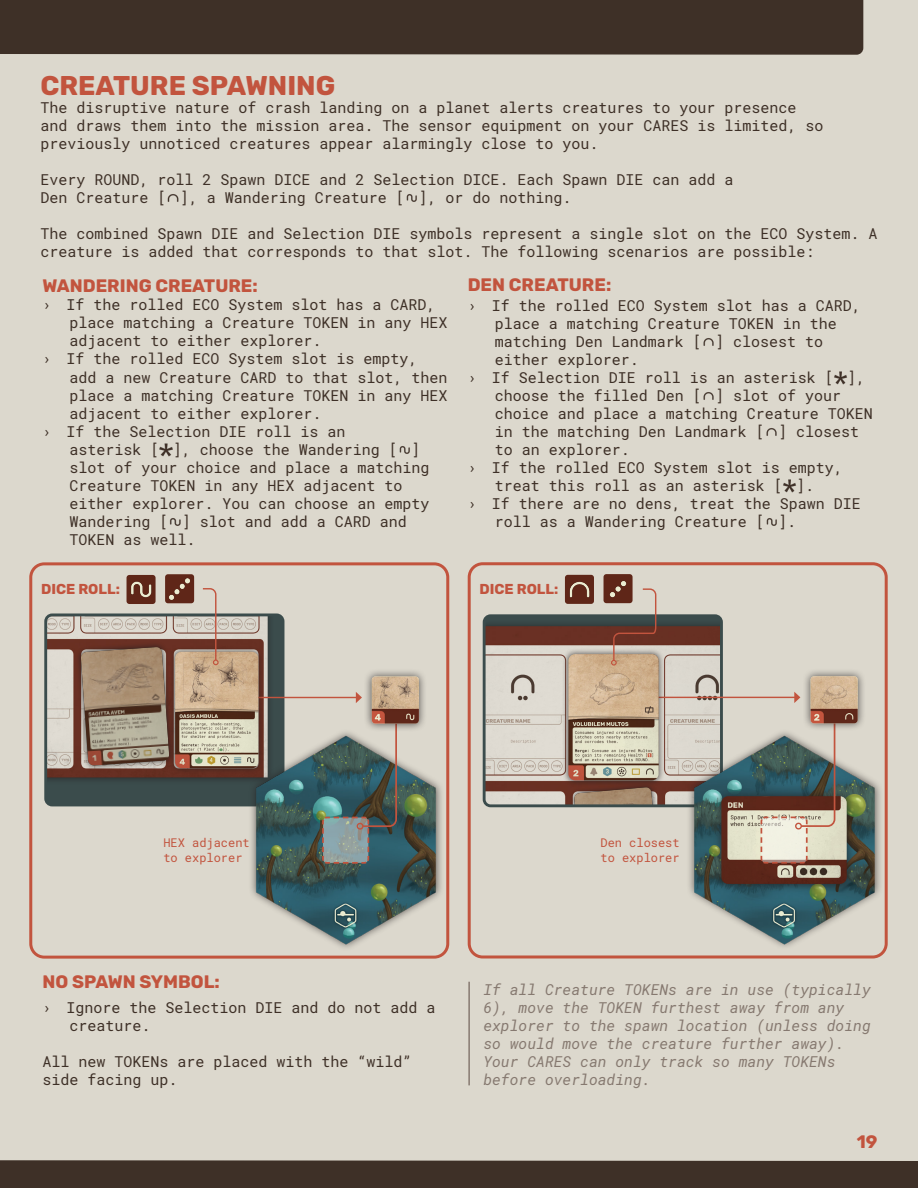
<style>
.page{position:relative;width:918px;height:1188px;background:#fff}
.page>*{position:absolute;margin:0;border:0;box-sizing:border-box;transform-origin:0 0}
.HEADER_1{font:700 27px "Rubik";color:#c2543e}
.HEADER_2{font:700 18px "Rubik";color:#c2543e}
.BODY{font:15px/18px "Roboto Mono";color:#3e3027}
.META{font:italic 15px/18px "Roboto Mono";color:#867970}
.BULLETS{font:15px/18px "Roboto Mono";color:#3e3027}
.HEADER_1-2{font:700 14.25px "Rubik";color:#c2543e}
.HEADER_1-3{font:12px/15px "Roboto Mono";color:#c2543e}
</style>
<div class="page">
<div style="left:0;top:1161px;width:918px;height:27px;background:#3e3027"></div>
<div style="left:0;top:0;width:918px;height:1161px;background:#dcd8cd"></div>
<hr style="left:468px;top:982px;width:2px;height:103px;background:#867970">
<div style="left:484px;top:619px;width:237px;height:187px;background:#374646"></div>
<img style="left:484px;top:626px;width:235px;height:180px">
<div style="left:569px;top:782px;width:96px;height:24px;background:#231f20;opacity:.75"></div>
<svg style="left:653px;top:787px;width:7px;height:16px"></svg>
<img style="left:574px;top:787px;width:79px;height:16px">
<div style="left:483px;top:614px;width:240px;height:193px;border:3px solid #3b4c4c;border-radius:6px"></div>
<img style="left:159px;top:443px;width:14px;height:13px">
<svg style="left:398px;top:443px;width:13px;height:13px"></svg>
<img style="left:168px;top:515px;width:14px;height:13px">
<svg style="left:702px;top:335px;width:13px;height:13px"></svg>
<svg style="left:834px;top:371px;width:13px;height:13px"></svg>
<svg style="left:702px;top:389px;width:13px;height:13px"></svg>
<svg style="left:765px;top:425px;width:13px;height:13px"></svg>
<svg style="left:783px;top:479px;width:13px;height:13px"></svg>
<svg style="left:765px;top:515px;width:13px;height:13px"></svg>
<div style="left:29px;top:562px;width:420px;height:397px;border:3px solid #c2543e;border-radius:14px"></div>
<div style="left:46px;top:615px;width:237px;height:190px;background:#3b4c4c;border-radius:6px"></div>
<div style="left:46px;top:615px;width:229px;height:169px;background:#231f20;opacity:.75"></div>
<img style="left:48px;top:617px;width:220px;height:160px">
<div style="left:75px;top:641px;width:100px;height:130px;background:#231f20;opacity:.75"></div>
<img style="left:81px;top:647px;width:88px;height:119px">
<div style="left:44px;top:613px;width:240px;height:193px;border:3px solid #3b4c4c;border-radius:6px"></div>
<hr style="left:252px;top:697px;width:105px;height:1px;background:#c2543e">
<svg style="left:356px;top:692px;width:6px;height:11px"></svg>
<div style="left:248px;top:729px;width:197px;height:222px;background:#231f20;opacity:.75"></div>
<img style="left:239px;top:734px;width:213px;height:212px">
<div style="left:170px;top:646px;width:94px;height:128px;background:#231f20;opacity:.75"></div>
<img style="left:175px;top:652px;width:83px;height:116px">
<svg style="left:321px;top:720px;width:77px;height:145px;background:#657978"></svg>
<div style="left:357px;top:823px;width:7px;height:7px;border:1px solid #c2543e;border-radius:50%"></div>
<img style="left:127px;top:575px;width:29px;height:29px">
<img style="left:165px;top:574px;width:29px;height:29px">
<svg style="left:201px;top:587px;width:18px;height:78px"></svg>
<div style="left:364px;top:668px;width:63px;height:64px;background:#231f20;opacity:.75"></div>
<img style="left:372px;top:676px;width:47px;height:48px">
<div style="left:468px;top:562px;width:420px;height:396px;border:3px solid #c2543e;border-radius:14px"></div>
<hr style="left:656px;top:697px;width:139px;height:1px;background:#c2543e">
<svg style="left:794px;top:692px;width:6px;height:11px"></svg>
<div style="left:686px;top:728px;width:197px;height:223px;background:#dcd8cd"></div>
<img style="left:678px;top:734px;width:212px;height:212px">
<div style="left:713px;top:788px;width:142px;height:104px;background:#231f20;opacity:.75"></div>
<img style="left:721px;top:796px;width:126px;height:88px">
<svg style="left:760px;top:720px;width:76px;height:144px"></svg>
<div style="left:795px;top:823px;width:7px;height:7px;border:1px solid #c2543e;border-radius:50%"></div>
<div style="left:562px;top:648px;width:103px;height:138px;background:#231f20;opacity:.75"></div>
<img style="left:568px;top:654px;width:91px;height:126px">
<img style="left:565px;top:575px;width:29px;height:29px">
<img style="left:604px;top:574px;width:29px;height:29px">
<svg style="left:611px;top:588px;width:46px;height:78px;background:#9a7f71"></svg>
<div style="left:802px;top:668px;width:64px;height:64px;background:#231f20;opacity:.75"></div>
<img style="left:811px;top:676px;width:47px;height:47px">
<svg style="left:167px;top:191px;width:13px;height:13px"></svg>
<svg style="left:405px;top:191px;width:13px;height:13px"></svg>
<p class="HEADER_1" style="left:40px;top:69px;width:296px">CREATURE SPAWNING</p>
<p class="BODY" style="left:40px;top:98px;width:784px">The disruptive nature of crash landing on a planet alerts creatures to your presence and draws them into the mission area. The sensor equipment on your CARES is limited, so previously unnoticed creatures appear alarmingly close to you.</p>
<p class="BODY" style="left:40px;top:170px;width:694px">Every ROUND, roll 2 Spawn DICE and 2 Selection DICE. Each Spawn DIE can add a<br>Den Creature [ ], a Wandering Creature [ ], or do nothing.</p>
<p class="BODY" style="left:40px;top:224px;width:838px">The combined Spawn DIE and Selection DIE symbols represent a single slot on the ECO System. A creature is added that corresponds to that slot. The following scenarios are possible:</p>
<p class="HEADER_2" style="left:42px;top:276px;width:217px">WANDERING CREATURE:</p>
<p class="BODY" style="left:69px;top:296px;width:380px;text-indent:-27px">› If the rolled ECO System slot has a CARD, place matching a Creature TOKEN in any HEX adjacent to either explorer.</p>
<p class="BODY" style="left:69px;top:350px;width:380px;text-indent:-27px">› If the rolled ECO System slot is empty, add a new Creature CARD to that slot, then place a matching Creature TOKEN in any HEX adjacent to either explorer.</p>
<p class="BODY" style="left:69px;top:422px;width:362px;text-indent:-27px">› If the Selection DIE roll is an<br>asterisk [ ], choose the Wandering [ ] slot of your choice and place a matching Creature TOKEN in any HEX adjacent to either explorer. You can choose an empty Wandering [ ] slot and add a CARD and TOKEN as well.</p>
<p class="HEADER_2" style="left:468px;top:275px;width:145px">DEN CREATURE:</p>
<p class="BODY" style="left:495px;top:296px;width:368px;text-indent:-27px">› If the rolled ECO System slot has a CARD, place a matching Creature TOKEN in the matching Den Landmark [ ] closest to either explorer.</p>
<p class="BODY" style="left:495px;top:368px;width:380px;text-indent:-27px">› If Selection DIE roll is an asterisk [ ], choose the filled Den [ ] slot of your choice and place a matching Creature TOKEN in the matching Den Landmark [ ] closest to an explorer.</p>
<p class="BODY" style="left:468px;top:458px;width:377px;text-align:center">› If the rolled ECO System slot is empty, treat this roll as an asterisk [ ].</p>
<p class="BODY" style="left:495px;top:494px;width:368px;text-indent:-27px">› If there are no dens, treat the Spawn DIE roll as a Wandering Creature [ ].</p>
<p class="HEADER_1-2" style="left:41px;top:581px;width:80px">DICE ROLL:</p>
<p class="HEADER_1-2" style="left:479px;top:580px;width:80px">DICE ROLL:</p>
<p class="HEADER_1-3" style="left:163px;top:835px;width:88px">HEX adjacent to explorer</p>
<p class="HEADER_1-3" style="left:600px;top:835px;width:81px">Den closest</p>
<p class="HEADER_1-3" style="left:600px;top:850px;width:81px">to explorer</p>
<p class="HEADER_2" style="left:42px;top:971px;width:179px">NO SPAWN SYMBOL:</p>
<p class="BODY" style="left:69px;top:998px;width:368px;text-indent:-27px">› Ignore the Selection DIE and do not add a creature.</p>
<p class="BULLETS" style="left:42px;top:1052px;width:371px">All new TOKENs are placed with the “wild” side facing up.</p>
<p class="META" style="left:483px;top:980px;width:389px">If all Creature TOKENs are in use (typically 6), move the TOKEN furthest away from any explorer to the spawn location (unless doing so would move the creature further away).<br>Your CARES can only track so many TOKENs before overloading.</p>
<p class="HEADER_2" style="left:857px;top:1131px;width:22px">19</p>
</div>
